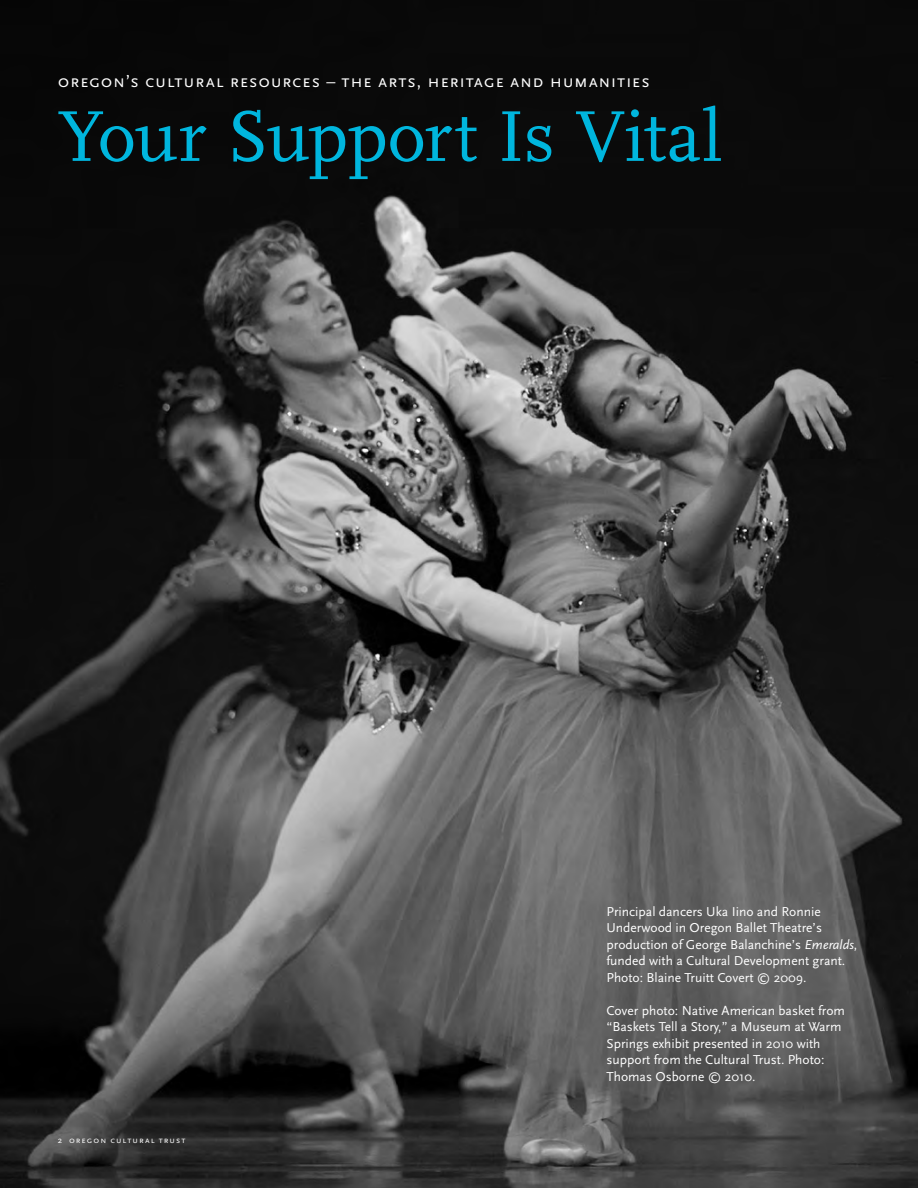
<style>
.page{position:relative;width:918px;height:1188px;background:#fff}
.page>*{position:absolute;margin:0;border:0;box-sizing:border-box;transform-origin:0 0}
.t1{font:75px "Scala";letter-spacing:-.01em;color:#00b6de}
.t2{font:18px "Scala Sans Caps";letter-spacing:.035em;color:#fff}
.t3{font:13.5px/16.5px "Scala Sans";color:#fff}
.t4{font:9px "Scala Sans Caps";letter-spacing:.115em;color:#fff}
.s1{font-family:"Scala Sans"}
.s2{font-style:italic}
</style>
<div class="page">
<img style="left:0;top:0;width:918px;height:1188px">
<h2 class="t2" style="left:58px;top:71px;width:594px">oregon’s cultural resources – the arts, heritage and humanities</h2>
<h1 class="t1" style="left:58px;top:96px;width:666px">Your Support Is Vital</h1>
<p class="t4" style="left:58px;top:1135px;width:129px"><span class="s1">2</span> oregon cultural trust</p>
<p class="t3" style="left:607px;top:903px;width:252px">Principal dancers Uka Iino and Ronnie Underwood in Oregon Ballet Theatre’s production of George Balanchine’s <span class="s2">Emeralds</span>, funded with a Cultural Development grant.<br>Photo: Blaine Truitt Covert © 2009.</p>
<p class="t3" style="left:607px;top:1002px;width:240px">Cover photo: Native American basket from “Baskets Tell a Story,” a Museum at Warm Springs exhibit presented in 2010 with support from the Cultural Trust. Photo:<br>Thomas Osborne © 2010.</p>
</div>
